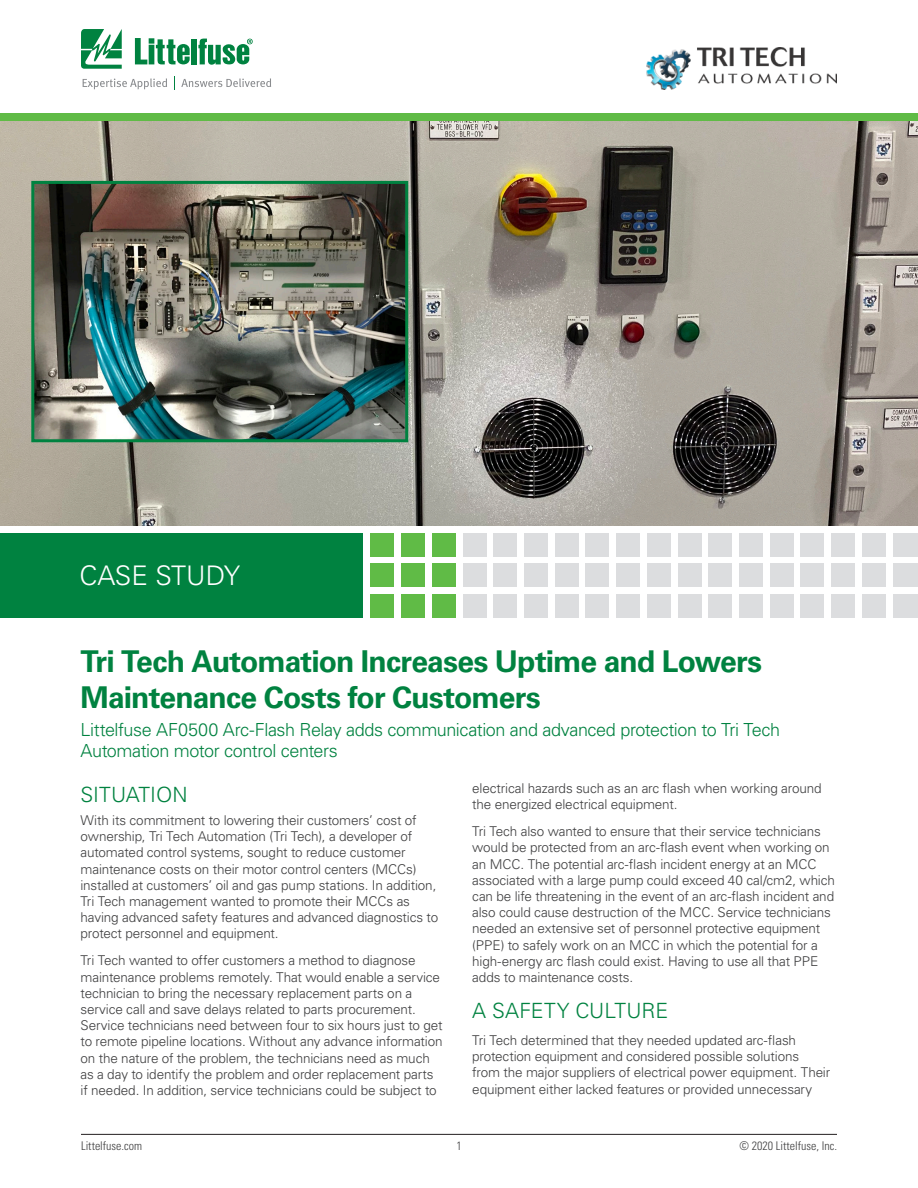
<style>
.page{position:relative;width:918px;height:1188px;background:#fff}
.page>*{position:absolute;margin:0;border:0;box-sizing:border-box;transform-origin:0 0}
.Main_Heading{font:700 30px/36px "Univers LT Std";letter-spacing:-.03em;color:#008240}
.t1{font:300 27px "Univers LT Std";color:#fff}
.body{font:300 21px "Univers LT Std";letter-spacing:-.005em;color:#008240}
.Section_head{font:300 21px "Univers LT Std";color:#008240}
.Subhead{font:300 18px/21px "Univers LT Std";letter-spacing:-.025em;color:#008240}
.body-2{font:300 13.5px/16.2px "Univers LT Std";letter-spacing:-.01em;color:#3e3e3f}
.t2{font:300 condensed 12px "Univers LT Std";color:#3e3e3f}
</style>
<div class="page">
<hr style="left:81px;top:1134px;width:756px;height:1px;background:#231f20">
<svg style="left:81px;top:29px;width:41px;height:40px"></svg>
<div style="left:191px;top:39px;width:6px;height:25px;background:#008240"></div>
<svg style="left:198px;top:39px;width:55px;height:26px"></svg>
<svg style="left:135px;top:38px;width:55px;height:26px"></svg>
<svg style="left:83px;top:78px;width:84px;height:11px"></svg>
<svg style="left:174px;top:76px;width:1px;height:14px"></svg>
<svg style="left:181px;top:78px;width:90px;height:9px"></svg>
<div style="left:0;top:533px;width:363px;height:85px;background:#008240"></div>
<div style="left:371px;top:533px;width:23px;height:23px;background:#60bb46"></div>
<div style="left:371px;top:564px;width:23px;height:23px;background:#60bb46"></div>
<div style="left:371px;top:594px;width:23px;height:24px;background:#60bb46"></div>
<div style="left:401px;top:533px;width:24px;height:23px;background:#60bb46"></div>
<div style="left:401px;top:564px;width:24px;height:23px;background:#60bb46"></div>
<div style="left:401px;top:594px;width:24px;height:24px;background:#60bb46"></div>
<div style="left:432px;top:533px;width:24px;height:23px;background:#60bb46"></div>
<div style="left:432px;top:564px;width:24px;height:23px;background:#60bb46"></div>
<div style="left:432px;top:594px;width:24px;height:24px;background:#60bb46"></div>
<div style="left:463px;top:533px;width:23px;height:23px;background:#dcdddf"></div>
<div style="left:463px;top:564px;width:23px;height:23px;background:#dcdddf"></div>
<div style="left:463px;top:594px;width:23px;height:24px;background:#dcdddf"></div>
<div style="left:494px;top:533px;width:23px;height:23px;background:#dcdddf"></div>
<div style="left:494px;top:564px;width:23px;height:23px;background:#dcdddf"></div>
<div style="left:494px;top:594px;width:23px;height:24px;background:#dcdddf"></div>
<div style="left:524px;top:533px;width:24px;height:23px;background:#dcdddf"></div>
<div style="left:524px;top:564px;width:24px;height:23px;background:#dcdddf"></div>
<div style="left:524px;top:594px;width:24px;height:24px;background:#dcdddf"></div>
<div style="left:555px;top:533px;width:23px;height:23px;background:#dcdddf"></div>
<div style="left:555px;top:564px;width:23px;height:23px;background:#dcdddf"></div>
<div style="left:555px;top:594px;width:23px;height:24px;background:#dcdddf"></div>
<div style="left:586px;top:533px;width:23px;height:23px;background:#dcdddf"></div>
<div style="left:586px;top:564px;width:23px;height:23px;background:#dcdddf"></div>
<div style="left:586px;top:594px;width:23px;height:24px;background:#dcdddf"></div>
<div style="left:616px;top:533px;width:24px;height:23px;background:#dcdddf"></div>
<div style="left:616px;top:564px;width:24px;height:23px;background:#dcdddf"></div>
<div style="left:616px;top:594px;width:24px;height:24px;background:#dcdddf"></div>
<div style="left:647px;top:533px;width:24px;height:23px;background:#dcdddf"></div>
<div style="left:647px;top:564px;width:24px;height:23px;background:#dcdddf"></div>
<div style="left:647px;top:594px;width:24px;height:24px;background:#dcdddf"></div>
<div style="left:678px;top:533px;width:23px;height:23px;background:#dcdddf"></div>
<div style="left:678px;top:564px;width:23px;height:23px;background:#dcdddf"></div>
<div style="left:678px;top:594px;width:23px;height:24px;background:#dcdddf"></div>
<div style="left:709px;top:533px;width:23px;height:23px;background:#dcdddf"></div>
<div style="left:709px;top:564px;width:23px;height:23px;background:#dcdddf"></div>
<div style="left:709px;top:594px;width:23px;height:24px;background:#dcdddf"></div>
<div style="left:739px;top:533px;width:24px;height:23px;background:#dcdddf"></div>
<div style="left:739px;top:564px;width:24px;height:23px;background:#dcdddf"></div>
<div style="left:739px;top:594px;width:24px;height:24px;background:#dcdddf"></div>
<div style="left:770px;top:533px;width:24px;height:23px;background:#dcdddf"></div>
<div style="left:770px;top:564px;width:24px;height:23px;background:#dcdddf"></div>
<div style="left:770px;top:594px;width:24px;height:24px;background:#dcdddf"></div>
<div style="left:801px;top:533px;width:23px;height:23px;background:#dcdddf"></div>
<div style="left:801px;top:564px;width:23px;height:23px;background:#dcdddf"></div>
<div style="left:801px;top:594px;width:23px;height:24px;background:#dcdddf"></div>
<div style="left:831px;top:533px;width:24px;height:23px;background:#dcdddf"></div>
<div style="left:831px;top:564px;width:24px;height:23px;background:#dcdddf"></div>
<div style="left:831px;top:594px;width:24px;height:24px;background:#dcdddf"></div>
<div style="left:862px;top:533px;width:24px;height:23px;background:#dcdddf"></div>
<div style="left:862px;top:564px;width:24px;height:23px;background:#dcdddf"></div>
<div style="left:862px;top:594px;width:24px;height:24px;background:#dcdddf"></div>
<div style="left:893px;top:533px;width:25px;height:23px;background:#dcdddf"></div>
<div style="left:893px;top:564px;width:25px;height:23px;background:#dcdddf"></div>
<div style="left:893px;top:594px;width:25px;height:24px;background:#dcdddf"></div>
<img style="left:0;top:120px;width:918px;height:406px">
<div style="left:0;top:113px;width:918px;height:7px;background:#60bb46"></div>
<img style="left:647px;top:47px;width:190px;height:43px">
<img style="left:35px;top:185px;width:369px;height:253px">
<div style="left:31px;top:181px;width:377px;height:261px;border:3px solid #008240"></div>
<h2 class="t1" style="left:80px;top:559px;width:162px">CASE STUDY</h2>
<p class="Main_Heading" style="left:81px;top:644px;width:683px">Tri Tech Automation Increases Uptime and Lowers<br>Maintenance Costs for Customers</p>
<p class="Subhead" style="left:81px;top:719px;width:701px">Littelfuse AF0500 Arc-Flash Relay adds communication and advanced protection to Tri Tech<br>Automation motor control centers</p>
<p class="Section_head" style="left:81px;top:782px;width:109px">SITUATION</p>
<p class="body-2" style="left:81px;top:812px;width:359px">With its commitment to lowering their customers’ cost of ownership, Tri Tech Automation (Tri Tech), a developer of automated control systems, sought to reduce customer maintenance costs on their motor control centers (MCCs) installed at customers’ oil and gas pump stations. In addition, Tri Tech management wanted to promote their MCCs as having advanced safety features and advanced diagnostics to protect personnel and equipment.</p>
<p class="body-2" style="left:81px;top:953px;width:364px">Tri Tech wanted to offer customers a method to diagnose maintenance problems remotely. That would enable a service technician to bring the necessary replacement parts on a service call and save delays related to parts procurement.<br>Service technicians need between four to six hours just to get to remote pipeline locations. Without any advance information on the nature of the problem, the technicians need as much as a day to identify the problem and order replacement parts if needed. In addition, service technicians could be subject to</p>
<p class="body-2" style="left:472px;top:780px;width:351px">electrical hazards such as an arc flash when working around the energized electrical equipment.</p>
<p class="body-2" style="left:472px;top:823px;width:364px">Tri Tech also wanted to ensure that their service technicians would be protected from an arc-flash event when working on an MCC. The potential arc-flash incident energy at an MCC associated with a large pump could exceed 40 cal/cm2, which can be life threatening in the event of an arc-flash incident and also could cause destruction of the MCC. Service technicians needed an extensive set of personnel protective equipment (PPE) to safely work on an MCC in which the potential for a high-energy arc flash could exist. Having to use all that PPE adds to maintenance costs.</p>
<p class="body" style="left:472px;top:998px;width:197px">A SAFETY CULTURE</p>
<p class="body-2" style="left:472px;top:1032px;width:360px">Tri Tech determined that they needed updated arc-flash protection equipment and considered possible solutions from the major suppliers of electrical power equipment. Their equipment either lacked features or provided unnecessary</p>
<p class="t2" style="left:81px;top:1138px;width:63px">Littelfuse.com</p>
<p class="t2" style="left:456px;top:1138px;width:7px">1</p>
<p class="t2" style="left:739px;top:1138px;width:99px">© 2020 Littelfuse, Inc.</p>
</div>
